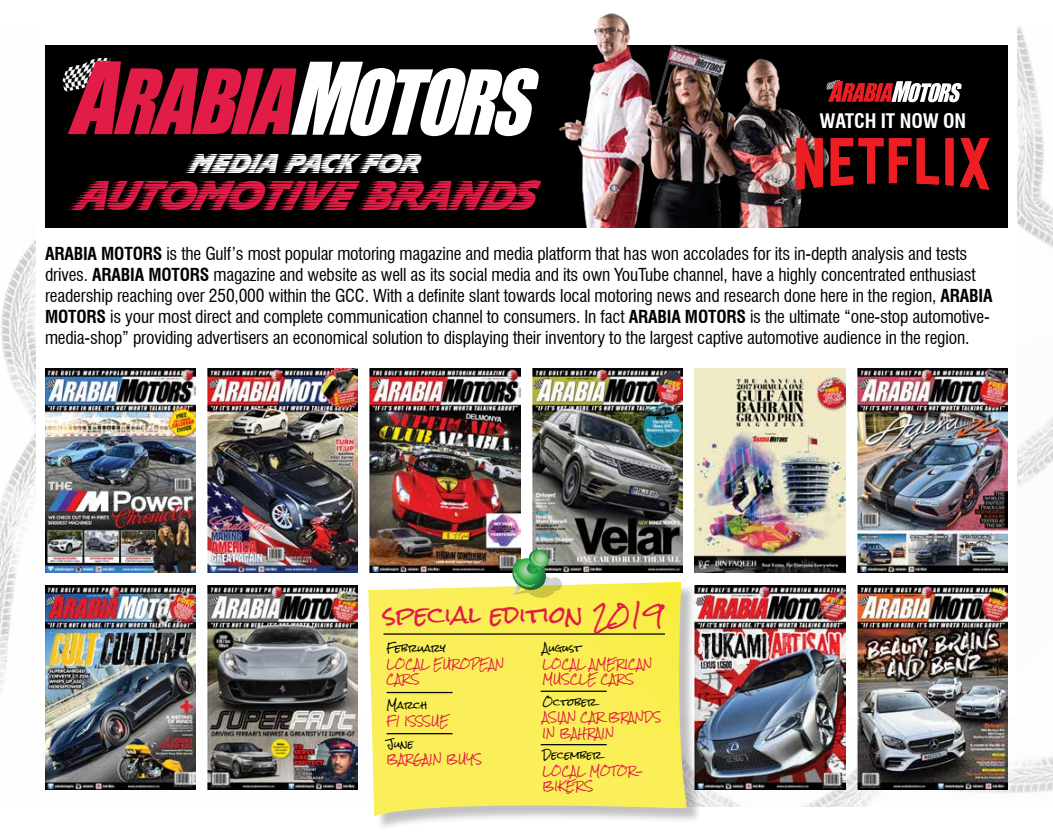
<style>
.page{position:relative;width:1053px;height:833px;background:#fff}
.page>*{position:absolute;margin:0;border:0;box-sizing:border-box;transform-origin:0 0}
.t1{font:43.25px "Slipstream Let Plain";letter-spacing:-.04em;color:#e11c47}
.t2{font:28.25px "Slipstream Let Plain";letter-spacing:-.04em;color:#fff}
.t3{font:23.62px "Rock Salt";letter-spacing:-.01em;color:#e11c47}
.t4{font:700 condensed 19.62px "Swiss 721 BT";letter-spacing:-.01em;color:#fff}
.t5{font:condensed 17.5px/21px "Swiss 721 BT";letter-spacing:-.01em;color:#000}
.t6{font:9.88px/15.5px "Rock Salt";color:#e11c47}
.t7{font:9.88px "Rock Salt";color:#000}
.s1{font-weight:700}
</style>
<div class="page">
<img style="left:0;top:259px;width:21px;height:434px">
<img style="left:21px;top:27px;width:1031px;height:779px">
<div style="left:36px;top:20px;width:980px;height:697px;background:#fff"></div>
<div style="left:45px;top:45px;width:962px;height:183px;background:#000"></div>
<img style="left:45px;top:369px;width:150px;height:203px">
<img style="left:45px;top:586px;width:150px;height:203px">
<img style="left:370px;top:369px;width:150px;height:203px">
<img style="left:207px;top:369px;width:151px;height:203px">
<img style="left:207px;top:586px;width:151px;height:203px">
<img style="left:532px;top:369px;width:150px;height:203px">
<img style="left:694px;top:369px;width:151px;height:203px">
<img style="left:702px;top:586px;width:143px;height:203px">
<img style="left:857px;top:369px;width:150px;height:203px">
<img style="left:857px;top:586px;width:150px;height:203px">
<div style="left:370px;top:584px;width:332px;height:247px;background:#000;opacity:.25"></div>
<svg style="left:368px;top:582px;width:319px;height:234px;background:#f6eb5f"></svg>
<svg style="left:512px;top:549px;width:50px;height:49px;background:#89af6f"></svg>
<hr style="left:383px;top:633px;width:282px;height:1px;background:#000">
<hr style="left:386px;top:692px;width:66px;height:1px;background:#000">
<hr style="left:386px;top:733px;width:66px;height:1px;background:#000">
<hr style="left:540px;top:690px;width:66px;height:2px;background:#000">
<hr style="left:540px;top:744px;width:66px;height:1px;background:#000">
<svg style="left:62px;top:58px;width:453px;height:78px"></svg>
<img style="left:515px;top:13px;width:297px;height:214px">
<div style="left:793px;top:135px;width:205px;height:65px;background:#000"></div>
<svg style="left:796px;top:138px;width:193px;height:52px"></svg>
<svg style="left:826px;top:80px;width:135px;height:22px"></svg>
<h2 class="t2" style="left:185px;top:148px;width:232px">MEDIA PACK FOR</h2>
<h1 class="t1" style="left:71px;top:172px;width:460px">AUTOMOTiVE BRANDS</h1>
<p class="t4" style="left:819px;top:109px;width:148px">WATCH IT NOW ON</p>
<p class="t5" style="left:45px;top:243px;width:949px"><span class="s1">ARABIA MOTORS</span> is the Gulf’s most popular motoring magazine and media platform that has won accolades for its in-depth analysis and tests drives. <span class="s1">ARABIA MOTORS</span> magazine and website as well as its social media and its own YouTube channel, have a highly concentrated enthusiast readership reaching over 250,000 within the GCC. With a definite slant towards local motoring news and research done here in the region, <span class="s1">ARABIA MOTORS</span> is your most direct and complete communication channel to consumers. In fact <span class="s1">ARABIA MOTORS</span> is the ultimate “one-stop automotive&shy;media-shop” providing advertisers an economical solution to displaying their inventory to the largest captive automotive audience in the region.</p>
<h3 class="t3" style="left:383px;top:601px;width:283px">special edition 2019</h3>
<p class="t7" style="left:386px;top:643px;width:61px">February</p>
<p class="t6" style="left:386px;top:656px;width:119px">LOCAL EUROPEAN<br>CARS</p>
<p class="t7" style="left:386px;top:700px;width:42px">March</p>
<p class="t6" style="left:386px;top:713px;width:64px">F1 ISSSUE</p>
<p class="t7" style="left:386px;top:738px;width:29px">June</p>
<p class="t6" style="left:386px;top:752px;width:97px">BARGAIN BUYS</p>
<p class="t7" style="left:542px;top:643px;width:40px">August</p>
<p class="t6" style="left:542px;top:656px;width:111px">LOCAL AMERICAN<br>MUSCLE CARS</p>
<p class="t7" style="left:542px;top:696px;width:55px">October</p>
<p class="t6" style="left:542px;top:710px;width:120px">ASIAN CARBRANDS<br>IN BAHRAIN</p>
<p class="t7" style="left:542px;top:750px;width:61px">December</p>
<p class="t6" style="left:542px;top:763px;width:102px">LOCAL MOTOR-<br>BIKERS</p>
</div>
